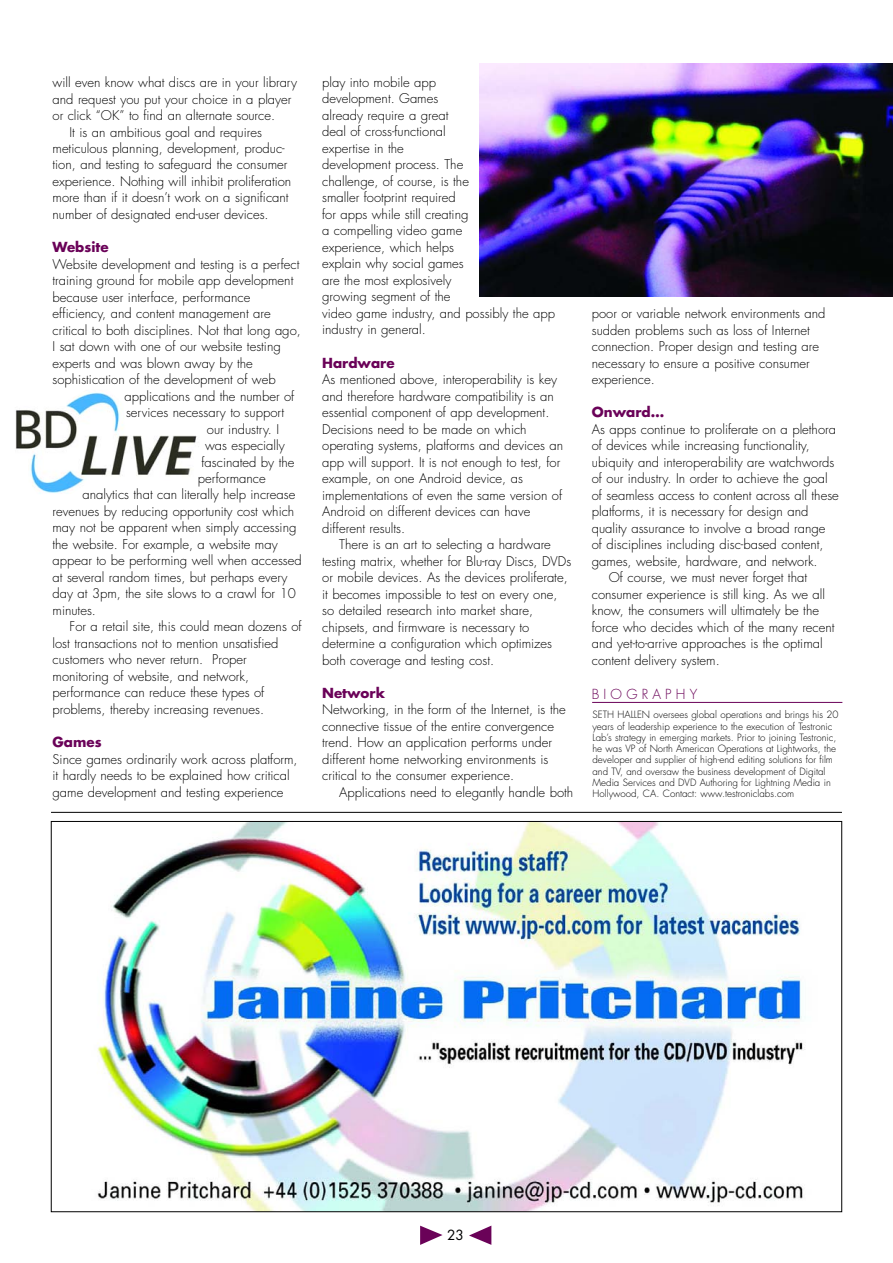
<style>
.page{position:relative;width:893px;height:1263px;background:#fff}
.page>*{position:absolute;margin:0;border:0;box-sizing:border-box;transform-origin:0 0}
.t1{font:13.65px "Futura CE";color:#000}
.t2{font:700 13.5px "Futura CE";color:#6a0258}
.t3{font:300 13.5px "Futura CE";letter-spacing:.31em;color:#6a0258}
.t4{font:300 13.05px/16.5px "Futura CE";color:#000}
.t5{font:300 9.75px/11.2px "Futura CE";color:#000}
</style>
<div class="page">
<svg style="left:420px;top:1226px;width:22px;height:19px"></svg>
<svg style="left:469px;top:1225px;width:22px;height:20px"></svg>
<hr style="left:592px;top:702px;width:250px;height:1px;background:#6a0258">
<img style="left:15px;top:392px;width:182px;height:102px">
<img style="left:480px;top:64px;width:413px;height:233px">
<img style="left:97px;top:823px;width:708px;height:387px">
<hr style="left:51px;top:812px;width:791px;height:1px;background:#000">
<p class="t4" style="left:53px;top:75px;width:246px">will even know what discs are in your library</p>
<p class="t4" style="left:53px;top:92px;width:241px">and request you put your choice in a player</p>
<p class="t4" style="left:53px;top:108px;width:224px">or click “OK” to find an alternate source.</p>
<p class="t4" style="left:70px;top:125px;width:194px">It is an ambitious goal and requires</p>
<p class="t4" style="left:53px;top:141px;width:234px">meticulous planning, development, produc-</p>
<p class="t4" style="left:53px;top:158px;width:236px">tion, and testing to safeguard the consumer</p>
<p class="t4" style="left:53px;top:174px;width:240px">experience. Nothing will inhibit proliferation</p>
<p class="t4" style="left:53px;top:191px;width:238px">more than if it doesn’t work on a significant</p>
<p class="t4" style="left:53px;top:207px;width:218px">number of designated end-user devices.</p>
<p class="t2" style="left:53px;top:241px;width:58px">Website</p>
<p class="t4" style="left:53px;top:257px;width:248px">Website development and testing is a perfect</p>
<p class="t4" style="left:53px;top:273px;width:242px">training ground for mobile app development</p>
<p class="t4" style="left:53px;top:290px;width:199px">because user interface, performance</p>
<p class="t4" style="left:53px;top:306px;width:220px">efficiency, and content management are</p>
<p class="t4" style="left:53px;top:323px;width:250px">critical to both disciplines. Not that long ago,</p>
<p class="t4" style="left:53px;top:339px;width:230px">I sat down with one of our website testing</p>
<p class="t4" style="left:53px;top:356px;width:202px">experts and was blown away by the</p>
<p class="t4" style="left:53px;top:372px;width:225px">sophistication of the development of web</p>
<p class="t4" style="left:125px;top:389px;width:171px">applications and the number of</p>
<p class="t4" style="left:126px;top:405px;width:159px">services necessary to support</p>
<p class="t4" style="left:207px;top:422px;width:74px">our industry. I</p>
<p class="t4" style="left:205px;top:438px;width:81px">was especially</p>
<p class="t4" style="left:201px;top:455px;width:94px">fascinated by the</p>
<p class="t4" style="left:198px;top:471px;width:69px">performance</p>
<p class="t4" style="left:83px;top:488px;width:214px">analytics that can literally help increase</p>
<p class="t4" style="left:53px;top:504px;width:243px">revenues by reducing opportunity cost which</p>
<p class="t4" style="left:53px;top:521px;width:245px">may not be apparent when simply accessing</p>
<p class="t4" style="left:53px;top:537px;width:227px">the website. For example, a website may</p>
<p class="t4" style="left:53px;top:553px;width:251px">appear to be performing well when accessed</p>
<p class="t4" style="left:53px;top:570px;width:237px">at several random times, but perhaps every</p>
<p class="t4" style="left:53px;top:586px;width:245px">day at 3pm, the site slows to a crawl for 10</p>
<p class="t4" style="left:53px;top:603px;width:45px">minutes.</p>
<p class="t4" style="left:70px;top:619px;width:234px">For a retail site, this could mean dozens of</p>
<p class="t4" style="left:53px;top:636px;width:227px">lost transactions not to mention unsatisfied</p>
<p class="t4" style="left:53px;top:652px;width:196px">customers who never return. Proper</p>
<p class="t4" style="left:53px;top:669px;width:198px">monitoring of website, and network,</p>
<p class="t4" style="left:53px;top:685px;width:213px">performance can reduce these types of</p>
<p class="t4" style="left:53px;top:702px;width:213px">problems, thereby increasing revenues.</p>
<p class="t2" style="left:53px;top:736px;width:51px">Games</p>
<p class="t4" style="left:53px;top:752px;width:247px">Since games ordinarily work across platform, it hardly needs to be explained how critical game development and testing experience</p>
<p class="t4" style="left:322px;top:75px;width:234px">play into mobile app<br>development. Games<br>already require a great<br>deal of cross-functional<br>expertise in the<br>development process. The<br>challenge, of course, is the<br>smaller footprint required<br>for apps while still creating<br>a compelling video game<br>experience, which helps<br>explain why social games<br>are the most explosively<br>growing segment of the<br>video game industry, and possibly the app industry in general.</p>
<p class="t2" style="left:322px;top:356px;width:74px">Hardware</p>
<p class="t4" style="left:322px;top:372px;width:242px">As mentioned above, interoperability is key and therefore hardware compatibility is an essential component of app development.<br>Decisions need to be made on which operating systems, platforms and devices an app will support. It is not enough to test, for example, on one Android device, as implementations of even the same version of Android on different devices can have different results.</p>
<p class="t4" style="left:322px;top:537px;width:251px;text-indent:17px">There is an art to selecting a hardware testing matrix, whether for Blu-ray Discs, DVDs or mobile devices. As the devices proliferate, it becomes impossible to test on every one, so detailed research into market share, chipsets, and firmware is necessary to determine a configuration which optimizes both coverage and testing cost.</p>
<p class="t2" style="left:322px;top:686px;width:64px">Network</p>
<p class="t4" style="left:322px;top:702px;width:245px">Networking, in the form of the Internet, is the connective tissue of the entire convergence trend. How an application performs under different home networking environments is critical to the consumer experience.</p>
<p class="t4" style="left:339px;top:785px;width:236px">Applications need to elegantly handle both</p>
<p class="t4" style="left:592px;top:306px;width:235px">poor or variable network environments and sudden problems such as loss of Internet connection. Proper design and testing are necessary to ensure a positive consumer experience.</p>
<p class="t2" style="left:592px;top:406px;width:74px">Onward…</p>
<p class="t4" style="left:592px;top:422px;width:246px">As apps continue to proliferate on a plethora</p>
<p class="t4" style="left:592px;top:438px;width:219px">of devices while increasing functionality,</p>
<p class="t4" style="left:592px;top:455px;width:244px">ubiquity and interoperability are watchwords</p>
<p class="t4" style="left:592px;top:471px;width:238px">of our industry. In order to achieve the goal</p>
<p class="t4" style="left:592px;top:488px;width:249px">of seamless access to content across all these</p>
<p class="t4" style="left:592px;top:504px;width:218px">platforms, it is necessary for design and</p>
<p class="t4" style="left:592px;top:521px;width:235px">quality assurance to involve a broad range</p>
<p class="t4" style="left:592px;top:537px;width:233px">of disciplines including disc-based content,</p>
<p class="t4" style="left:592px;top:554px;width:227px">games, website, hardware, and network.</p>
<p class="t4" style="left:609px;top:570px;width:200px">Of course, we must never forget that</p>
<p class="t4" style="left:592px;top:587px;width:235px">consumer experience is still king. As we all</p>
<p class="t4" style="left:592px;top:603px;width:229px">know, the consumers will ultimately be the</p>
<p class="t4" style="left:592px;top:620px;width:244px">force who decides which of the many recent</p>
<p class="t4" style="left:592px;top:636px;width:232px">and yet-to-arrive approaches is the optimal</p>
<p class="t4" style="left:592px;top:653px;width:129px">content delivery system.</p>
<p class="t3" style="left:592px;top:688px;width:107px">BIOGRAPHY</p>
<p class="t5" style="left:592px;top:710px;width:248px">SETH HALLEN oversees global operations and brings his 20 years of leadership experience to the execution of Testronic Lab’s strategy in emerging markets. Prior to joining Testronic, he was VP of North American Operations at Lightworks, the developer and supplier of high-end editing solutions for film and TV, and oversaw the business development of Digital Media Services and DVD Authoring for Lightning Media in Hollywood, CA. Contact: www.testroniclabs.com</p>
<p class="t1" style="left:447px;top:1229px;width:18px">23</p>
</div>
